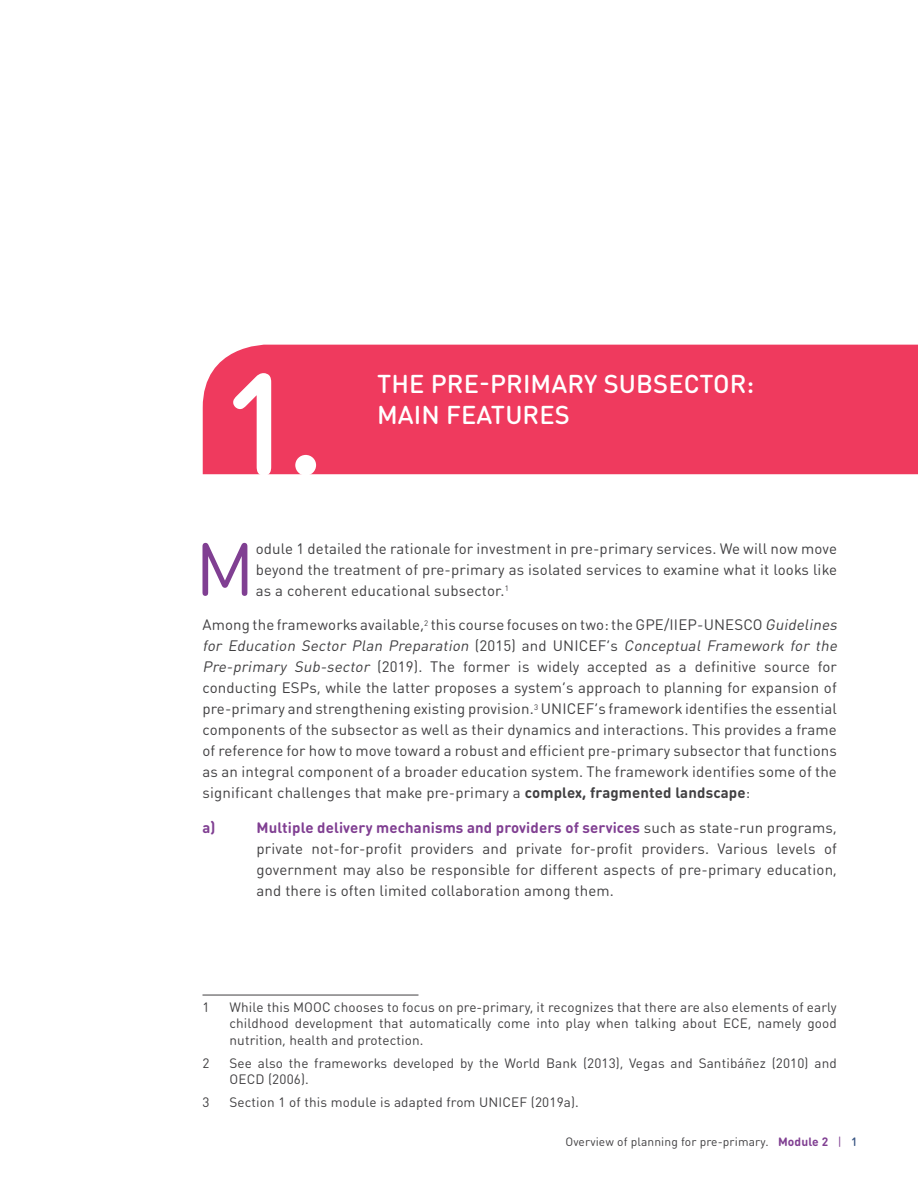
<style>
.page{position:relative;width:918px;height:1188px;background:#fff}
.page>*{position:absolute;margin:0;border:0;box-sizing:border-box;transform-origin:0 0}
.t1{font:500 142.5px "DIN Round Pro";color:#fff}
.t2{font:73.65px "DIN Round Pro";color:#803f92}
.t3{font:500 25.5px/30.6px "DIN Round Pro";letter-spacing:.005em;color:#fff}
.t4{font:15px/21px "DIN Round Pro";letter-spacing:.01em;color:#414042;text-align:justify}
.t5{font:700 15px "DIN Round Pro";color:#803f92}
.t6{font:13.5px/16.5px "DIN Round Pro";letter-spacing:.01em;color:#414042;text-align:justify}
.t7{font:12px "DIN Round Pro";letter-spacing:.01em;color:#414042}
.s1{font-style:italic}
.s2{font-weight:700}
.s3{font-weight:700;color:#803f92}
.s4{color:#803f92}
.s5{font-weight:500;color:#365381}
</style>
<div class="page">
<hr style="left:202px;top:995px;width:216px;height:1px;background:#414042">
<div style="left:203px;top:345px;width:715px;height:129px;background:#ef3a5e"></div>
<h1 class="t1" style="left:221px;top:327px;width:107px">1.</h1>
<h3 class="t3" style="left:377px;top:368px;width:379px">THE PRE-PRIMARY SUBSECTOR:<br>MAIN FEATURES</h3>
<h2 class="t2" style="left:195px;top:520px;width:62px">M</h2>
<p class="t4" style="left:256px;top:537px;width:583px">odule 1 detailed the rationale for investment in pre-primary services. We will now move beyond the treatment of pre-primary as isolated services to examine what it looks like as a coherent educational subsector.<sup>1</sup></p>
<p class="t4" style="left:202px;top:614px;width:639px;text-align:left">Among the frameworks available,<sup>2</sup> this course focuses on two: the GPE/IIEP-UNESCO <span class="s1">Guidelines for Education Sector Plan Preparation</span> ( 2 0 1 5 ) a n d U N I C E F ’ s <span class="s1">Conceptual Framework for the Pre-primary Sub-sector</span> (2019). The former is widely accepted as a definitive source for conducting ESPs, while the latter proposes a system’s approach to planning for expansion of pre-primary and strengthening existing provision.<sup>3</sup> UNICEF’s framework identifies the essential components of the subsector as well as their dynamics and interactions. This provides a frame of reference for how to move toward a robust and efficient pre-primary subsector that functions as an integral component of a broader education system. The framework identifies some of the significant challenges that make pre-primary a <span class="s2">complex, fragmented landscape</span>:</p>
<p class="t5" style="left:203px;top:817px;width:15px">a)</p>
<p class="t4" style="left:257px;top:816px;width:582px"><span class="s3">Multiple delivery mechanisms and providers of services</span> such as state-run programs, private not-for-profit providers and private for-profit providers. Various levels of government may also be responsible for different aspects of pre-primary education, and there is often limited collaboration among them.</p>
<p class="t6" style="left:202px;top:998px;width:9px">1</p>
<p class="t6" style="left:229px;top:998px;width:609px">While this MOOC chooses to focus on pre-primary, it recognizes that there are also elements of early childhood development that automatically come into play when talking about ECE, namely good nutrition, health and protection.</p>
<p class="t6" style="left:202px;top:1054px;width:9px">2</p>
<p class="t6" style="left:229px;top:1054px;width:609px">See also the frameworks developed by the World Bank (2013), Vegas and Santibáñez (2010) and<br>OECD (2006).</p>
<p class="t6" style="left:202px;top:1093px;width:9px">3</p>
<p class="t6" style="left:229px;top:1093px;width:351px">Section 1 of this module is adapted from UNICEF (2019a).</p>
<p class="t7" style="left:565px;top:1134px;width:294px">Overview of planning for pre-primary. <span class="s3">Module 2</span> <span class="s4">|</span> <span class="s5">1</span></p>
</div>
